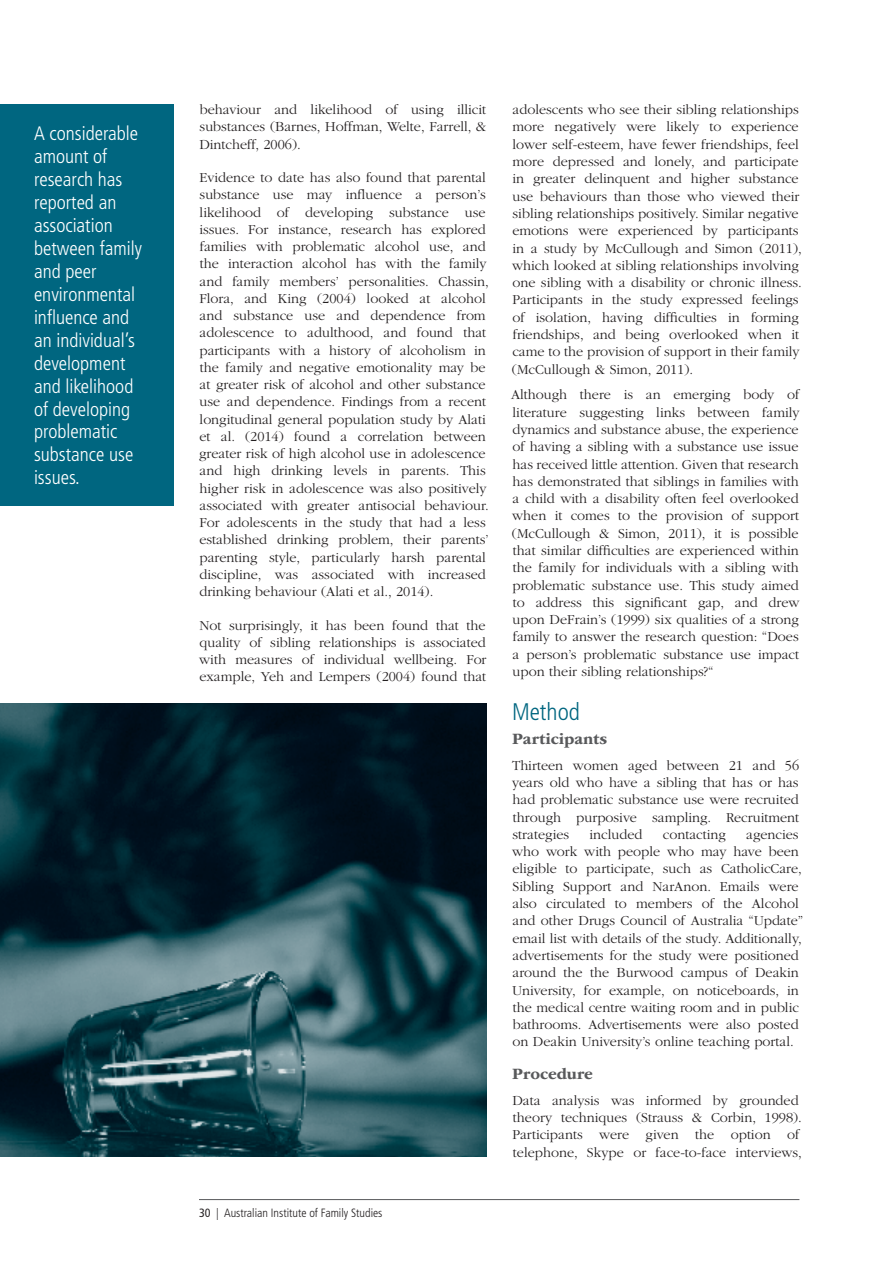
<style>
.page{position:relative;width:893px;height:1263px;background:#fff}
.page>*{position:absolute;margin:0;border:0;box-sizing:border-box;transform-origin:0 0}
.Heading_1{font:300 condensed 24px "Frutiger LT Std";color:#006680}
.t1{font:300 condensed 19.5px/23px "Frutiger LT Std";color:#fff}
.Heading_2_after_1{font:700 16.5px "ITC Garamond Std";color:#58595b}
.Heading_2{font:700 16.5px "ITC Garamond Std";color:#58595b}
.Body_Text{font:300 14.25px/17.2px "ITC Garamond Std";color:#231f20}
.t2{font:300 condensed 12px "Frutiger LT Std";color:#231f20}
.s1{font-weight:400}
</style>
<div class="page">
<hr style="left:199px;top:1199px;width:600px;height:1px;background:#58595b">
<div style="left:0;top:104px;width:173px;height:402px;background:#006680"></div>
<img style="left:0;top:704px;width:486px;height:453px">
<h2 class="t1" style="left:34px;top:122px;width:109px">A considerable amount of research has reported an association between family and peer environmental influence and an individual’s development and likelihood of developing problematic substance use issues.</h2>
<p class="Body_Text" style="left:199px;top:101px;width:288px;text-align:justify">behaviour and likelihood of using illicit substances (Barnes, Hoffman, Welte, Farrell, &amp; Dintcheff, 2006).</p>
<p class="Body_Text" style="left:199px;top:169px;width:291px">Evidence to date has also found that parental substance use may influence a person’s likelihood of developing substance use issues. For instance, research has explored families with problematic alcohol use, and the interaction alcohol has with the family and family members’ personalities. Chassin, Flora, and King (2004) looked at alcohol and substance use and dependence from adolescence to adulthood, and found that participants with a history of alcoholism in the family and negative emotionality may be at greater risk of alcohol and other substance use and dependence. Findings from a recent longitudinal general population study by Alati et al. (2014) found a correlation between greater risk of high alcohol use in adolescence and high drinking levels in parents. This higher risk in adolescence was also positively associated with greater antisocial behaviour.<br>For adolescents in the study that had a less established drinking problem, their parents’ parenting style, particularly harsh parental discipline, was associated with increased drinking behaviour (Alati et al., 2014).</p>
<p class="Body_Text" style="left:199px;top:617px;width:289px;text-align:justify">Not surprisingly, it has been found that the quality of sibling relationships is associated with measures of individual wellbeing. For example, Yeh and Lempers (2004) found that</p>
<p class="t2" style="left:199px;top:1206px;width:185px"><span class="s1">30</span> | Australian Institute of Family Studies</p>
<p class="Body_Text" style="left:512px;top:101px;width:291px">adolescents who see their sibling relationships more negatively were likely to experience lower self-esteem, have fewer friendships, feel more depressed and lonely, and participate in greater delinquent and higher substance use behaviours than those who viewed their sibling relationships positively. Similar negative emotions were experienced by participants in a study by McCullough and Simon (2011), which looked at sibling relationships involving one sibling with a disability or chronic illness.<br>Participants in the study expressed feelings of isolation, having difficulties in forming friendships, and being overlooked when it came to the provision of support in their family (McCullough &amp; Simon, 2011).</p>
<p class="Body_Text" style="left:511px;top:386px;width:290px;text-align:justify">Although there is an emerging body of literature suggesting links between family dynamics and substance abuse, the experience of having a sibling with a substance use issue has received little attention. Given that research has demonstrated that siblings in families with a child with a disability often feel overlooked when it comes to the provision of support (McCullough &amp; Simon, 2011), it is possible that similar difficulties are experienced within the family for individuals with a sibling with problematic substance use. This study aimed to address this significant gap, and drew upon DeFrain’s (1999) six qualities of a strong family to answer the research question: “Does a person’s problematic substance use impact upon their sibling relationships?“</p>
<h3 class="Heading_1" style="left:512px;top:698px;width:70px">Method</h3>
<h4 class="Heading_2_after_1" style="left:512px;top:729px;width:96px">Participants</h4>
<p class="Body_Text" style="left:512px;top:757px;width:289px;text-align:justify">Thirteen women aged between 21 and 56 years old who have a sibling that has or has had problematic substance use were recruited through purposive sampling. Recruitment strategies</p>
<p class="Body_Text" style="left:589px;top:826px;width:55px">included</p>
<p class="Body_Text" style="left:663px;top:826px;width:65px">contacting</p>
<p class="Body_Text" style="left:512px;top:826px;width:293px;text-indent:234px">agencies who work with people who may have been eligible to participate, such as CatholicCare, Sibling Support and NarAnon. Emails were also circulated to members of the Alcohol and other Drugs Council of Australia “Update” email list with details of the study. Additionally, advertisements for the study were positioned around the the Burwood campus of Deakin University, for example, on noticeboards, in the medical centre waiting room and in public bathrooms. Advertisements were also posted on Deakin University’s online teaching portal.</p>
<h4 class="Heading_2" style="left:512px;top:1064px;width:82px">Procedure</h4>
<p class="Body_Text" style="left:512px;top:1092px;width:291px">Data analysis was informed by grounded theory techniques (Strauss &amp; Corbin, 1998).<br>Participants were given the option of telephone, Skype or face-to-face interviews,</p>
</div>
